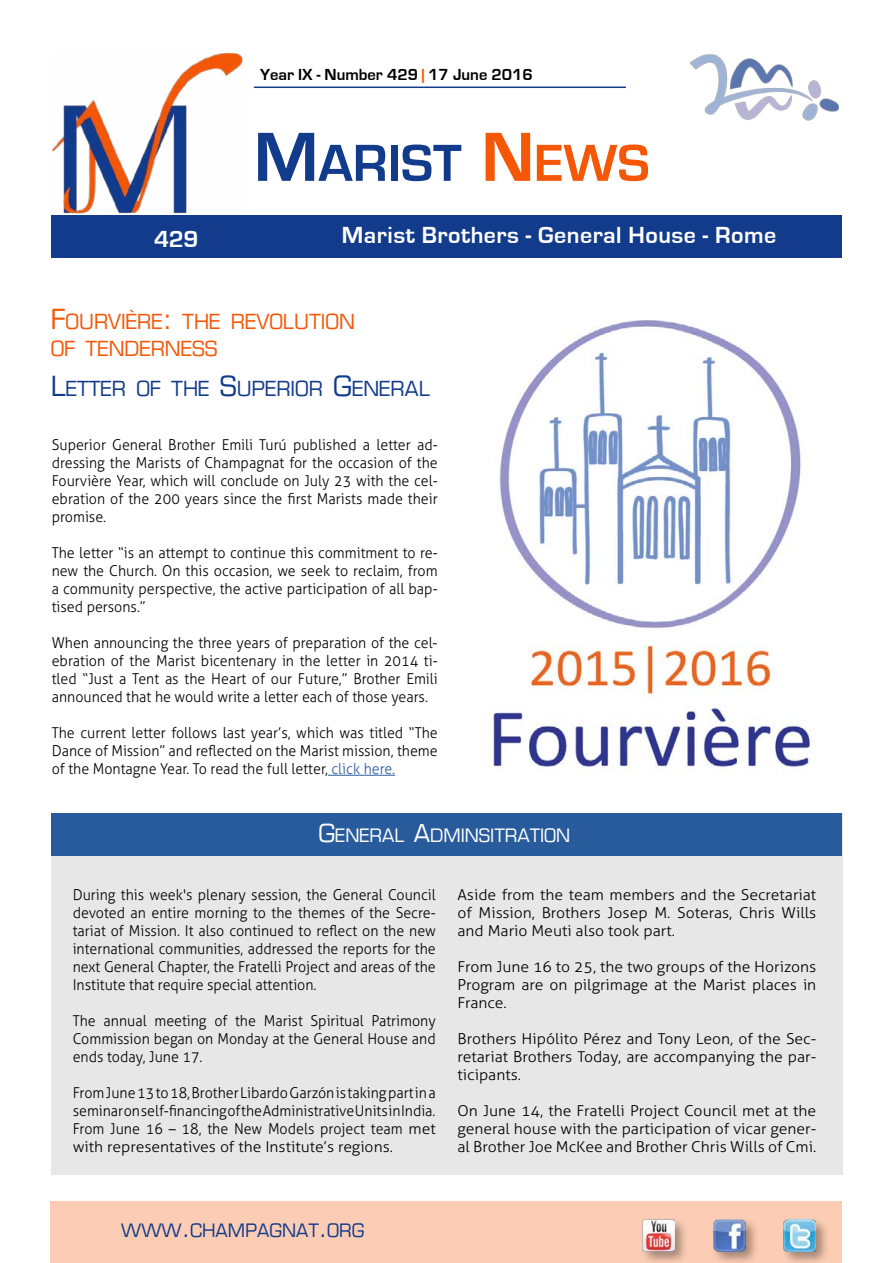
<style>
.page{position:relative;width:893px;height:1263px;background:#fff}
.page>*{position:absolute;margin:0;border:0;box-sizing:border-box;transform-origin:0 0}
.t1{font:700 54px "Eurostile";color:#123b8b}
.t2{font:700 24px "Eurostile";letter-spacing:.02em;color:#fff}
.t3{font:20.25px/27px "Eurostile";color:#f45706}
.t4{font:20.25px "Eurostile";color:#123b8b}
.t5{font:18px "Eurostile";color:#fff}
.t6{font:18px "Eurostile";color:#123b8b}
.t7{font:700 16.5px "Eurostile";color:#000}
.t8{font:300 15px/18px "Aller";color:#000;text-align:justify;scale:.95 1}
.t9{font:300 15px/18px "Aller";color:#000;text-align:justify;scale:1.05 1}
.s1{color:#f45706}
.s2{font-size:72px}
.s3{font-size:72px;color:#f45706}
.s4{font-size:27px}
.s5{color:#275b9b}
.s6{font-size:24px}
</style>
<div class="page">
<div style="left:51px;top:215px;width:791px;height:43px;background:#123b8b"></div>
<div style="left:50px;top:1201px;width:792px;height:62px;background:#fccdb4"></div>
<div style="left:710px;top:1216px;width:49px;height:47px;background:#000;opacity:.35"></div>
<img style="left:713px;top:1219px;width:32px;height:32px">
<div style="left:781px;top:1216px;width:49px;height:47px;background:#000;opacity:.35"></div>
<img style="left:784px;top:1219px;width:32px;height:32px">
<hr style="left:254px;top:87px;width:372px;height:1px;background:#123b8b">
<div style="left:640px;top:1216px;width:48px;height:47px;background:#000;opacity:.35"></div>
<img style="left:642px;top:1219px;width:33px;height:32px">
<img style="left:52px;top:52px;width:191px;height:162px">
<img style="left:690px;top:54px;width:149px;height:67px">
<div style="left:51px;top:813px;width:791px;height:362px;background:#e7e7e7"></div>
<div style="left:51px;top:813px;width:791px;height:43px;background:#275b9b"></div>
<img style="left:493px;top:320px;width:321px;height:455px">
<hr style="left:328px;top:775px;width:67px;height:1px;background:#275b9b">
<p class="t7" style="left:260px;top:66px;width:274px">Year IX - Number 429 <span class="s1">|</span> 17 June 2016</p>
<h1 class="t1" style="left:254px;top:134px;width:397px"><span class="s2">M</span>ARIST <span class="s3">N</span><span class="s1">EWS</span></h1>
<h2 class="t2" style="left:154px;top:226px;width:46px">429</h2>
<h2 class="t2" style="left:342px;top:222px;width:436px">Marist Brothers - General House - Rome</h2>
<h3 class="t3" style="left:51px;top:308px;width:306px"><span class="s4">F</span>OURVIÈRE<span class="s4">:</span> THE REVOLUTION<br>OF TENDERNESS</h3>
<h3 class="t4" style="left:51px;top:376px;width:381px"><span class="s4">L</span>ETTER OF THE <span class="s4">S</span>UPERIOR <span class="s4">G</span>ENERAL</h3>
<p class="t8" style="left:52px;top:436px;width:408px">Superior General Brother Emili Turú published a letter ad&shy;dressing the Marists of Champagnat for the occasion of the Fourvière Year, which will conclude on July 23 with the cel&shy;ebration of the 200 years since the first Marists made their promise.</p>
<p class="t8" style="left:52px;top:544px;width:408px">The letter “is an attempt to continue this commitment to re&shy;new the Church. On this occasion, we seek to reclaim, from a community perspective, the active participation of all bap&shy;tised persons.”</p>
<p class="t8" style="left:52px;top:634px;width:408px">When announcing the three years of preparation of the cel&shy;ebration of the Marist bicentenary in the letter in 2014 ti&shy;tled “Just a Tent as the Heart of our Future,” Brother Emili announced that he would write a letter each of those years.</p>
<p class="t8" style="left:52px;top:724px;width:408px">The current letter follows last year’s, which was titled “The Dance of Mission” and reflected on the Marist mission, theme of the Montagne Year. To read the full letter, <span class="s5">click here.</span></p>
<p class="t5" style="left:319px;top:825px;width:253px"><span class="s6">G</span>ENERAL <span class="s6">A</span>DMINSITRATION</p>
<p class="t8" style="left:73px;top:886px;width:384px">During this week's plenary session, the General Council devoted an entire morning to the themes of the Secre&shy;tariat of Mission. It also continued to reflect on the new international communities, addressed the reports for the next General Chapter, the Fratelli Project and areas of the Institute that require special attention.</p>
<p class="t8" style="left:73px;top:1012px;width:384px">The annual meeting of the Marist Spiritual Patrimony Commission began on Monday at the General House and ends today, June 17.</p>
<p class="t8" style="left:73px;top:1084px;width:384px">From June 13 to 18, Brother Libardo Garzón is taking part in a seminar on self-financing of the Administrative Units in India.<br>From June 16 – 18, the New Models project team met with representatives of the Institute’s regions.</p>
<p class="t9" style="left:457px;top:886px;width:343px">Aside from the team members and the Secretariat of Mission, Brothers Josep M. Soteras, Chris Wills and Mario Meuti also took part.</p>
<p class="t9" style="left:457px;top:958px;width:343px">From June 16 to 25, the two groups of the Horizons Program are on pilgrimage at the Marist places in France.</p>
<p class="t9" style="left:457px;top:1030px;width:343px">Brothers Hipólito Pérez and Tony Leon, of the Sec&shy;retariat Brothers Today, are accompanying the par&shy;ticipants.</p>
<p class="t9" style="left:457px;top:1102px;width:343px">On June 14, the Fratelli Project Council met at the general house with the participation of vicar gener&shy;al Brother Joe McKee and Brother Chris Wills of Cmi.</p>
<p class="t6" style="left:121px;top:1219px;width:245px">WWW<span class="s6">.</span>CHAMPAGNAT<span class="s6">.</span>ORG</p>
</div>
